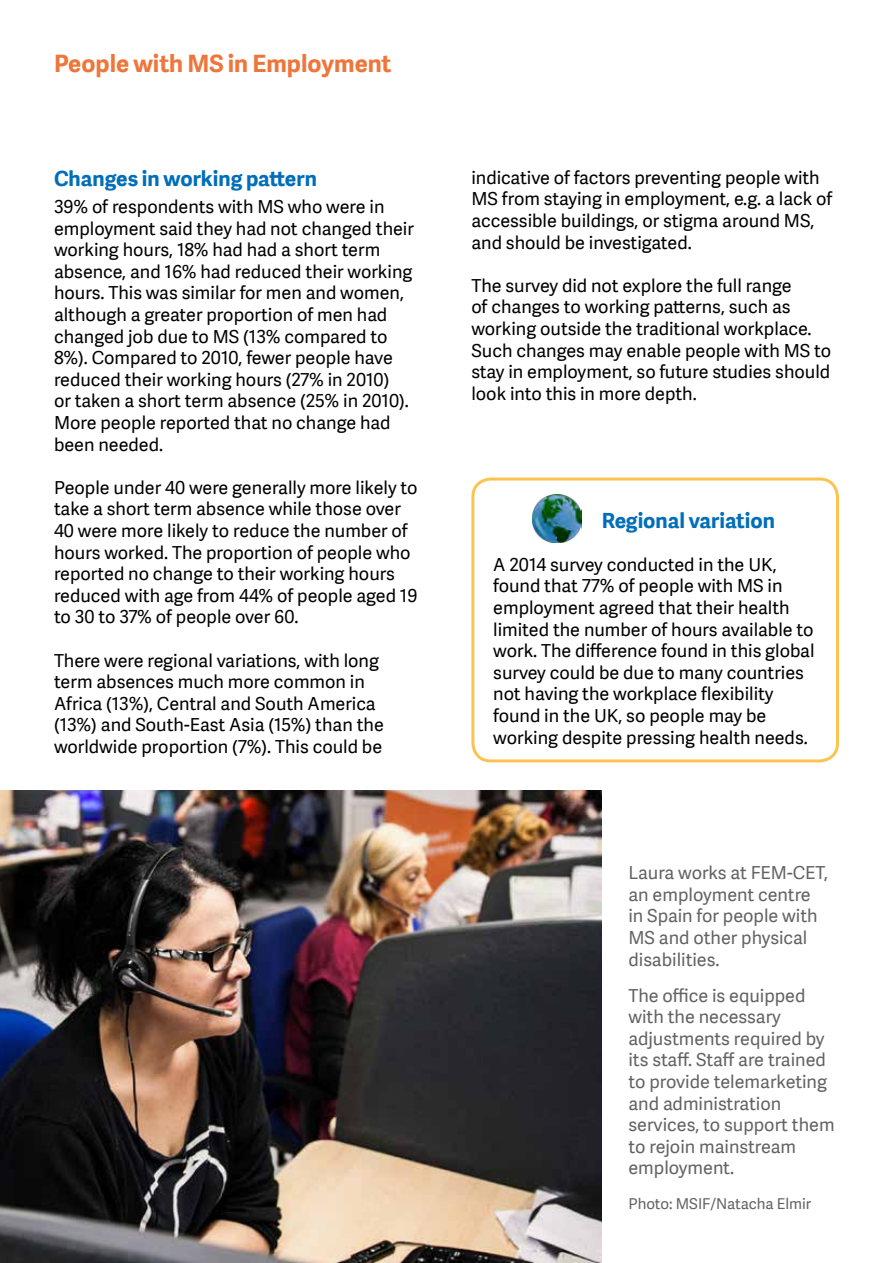
<style>
.page{position:relative;width:893px;height:1263px;background:#fff}
.page>*{position:absolute;margin:0;border:0;box-sizing:border-box;transform-origin:0 0}
.t1{font:700 24px "Adelle Sans";color:#ee763b}
.t2{font:700 21px "Adelle Sans";color:#006eb8}
.t3{font:18px/21.6px "Adelle Sans";color:#000}
.t4{font:18px/21.6px "Adelle Sans";color:#646363}
.t5{font:15px "Adelle Sans";color:#646363}
</style>
<div class="page">
<div style="left:471px;top:477px;width:368px;height:285px;border:3px solid #fcc34f;border-radius:18px"></div>
<img style="left:532px;top:494px;width:49px;height:49px">
<img style="left:0;top:791px;width:602px;height:472px">
<h1 class="t1" style="left:54px;top:46px;width:339px">People with MS in Employment</h1>
<p class="t2" style="left:54px;top:163px;width:264px">Changes in working pattern</p>
<p class="t3" style="left:54px;top:195px;width:361px">39% of respondents with MS who were in employment said they had not changed their working hours, 18% had had a short term absence, and 16% had reduced their working hours. This was similar for men and women, although a greater proportion of men had changed job due to MS (13% compared to 8%). Compared to 2010, fewer people have reduced their working hours (27% in 2010)<br>or taken a short term absence (25% in 2010).<br>More people reported that no change had been needed.</p>
<p class="t3" style="left:54px;top:476px;width:365px">People under 40 were generally more likely to take a short term absence while those over 40 were more likely to reduce the number of hours worked. The proportion of people who reported no change to their working hours reduced with age from 44% of people aged 19 to 30 to 37% of people over 60.</p>
<p class="t3" style="left:54px;top:649px;width:331px">There were regional variations, with long term absences much more common in Africa (13%), Central and South America (13%) and South-East Asia (15%) than the worldwide proportion (7%). This could be</p>
<p class="t3" style="left:471px;top:166px;width:362px">indicative of factors preventing people with MS from staying in employment, e.g. a lack of accessible buildings, or stigma around MS, and should be investigated.</p>
<p class="t3" style="left:471px;top:274px;width:361px">The survey did not explore the full range<br>of changes to working patterns, such as working outside the traditional workplace.<br>Such changes may enable people with MS to stay in employment, so future studies should look into this in more depth.</p>
<p class="t2" style="left:602px;top:505px;width:175px">Regional variation</p>
<p class="t3" style="left:493px;top:553px;width:323px">A 2014 survey conducted in the UK, found that 77% of people with MS in employment agreed that their health limited the number of hours available to work. The difference found in this global survey could be due to many countries not having the workplace flexibility found in the UK, so people may be working despite pressing health needs.</p>
<p class="t4" style="left:628px;top:861px;width:201px">Laura works at FEM-CET, an employment centre in Spain for people with<br>MS and other physical disabilities.</p>
<p class="t4" style="left:628px;top:984px;width:208px">The office is equipped with the necessary adjustments required by its staff. Staff are trained to provide telemarketing and administration services, to support them to rejoin mainstream employment.</p>
<p class="t5" style="left:628px;top:1192px;width:184px">Photo: MSIF/Natacha Elmir</p>
</div>
